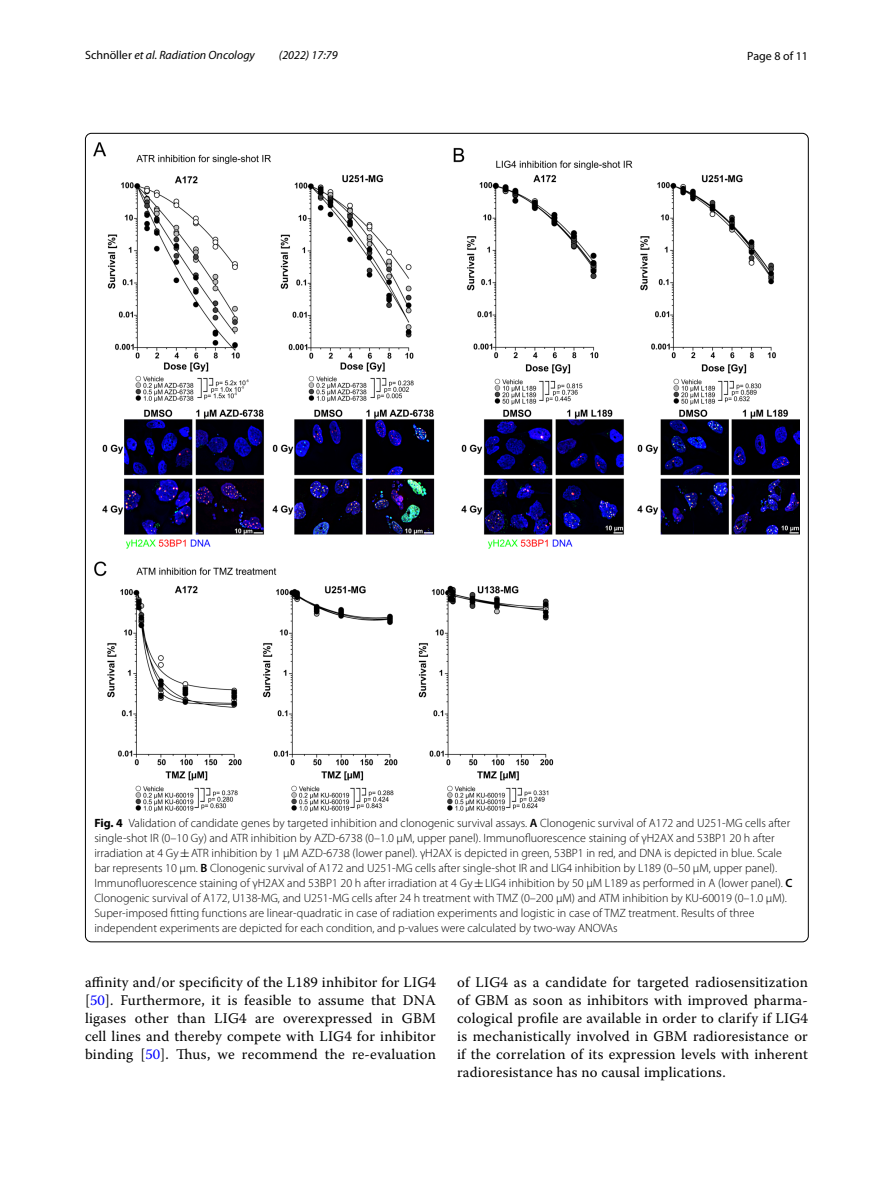
<style>
.page{position:relative;width:893px;height:1187px;background:#fff}
.page>*{position:absolute;margin:0;border:0;box-sizing:border-box;transform-origin:0 0}
.t1{font:14.7px/18px "Warnock Pro";letter-spacing:.015em;color:#000;text-align:justify}
.t2{font:300 12px/15px "Myriad Pro";color:#000}
.t3{font:italic 12px "Myriad Pro";color:#000}
.t4{font:12px "Myriad Pro";color:#000}
.s1{font-style:normal}
.s2{font-weight:700}
.s3{font-weight:600}
.s4{font-family:"MTSY";font-weight:400}
.s5{color:#00f}
</style>
<div class="page">
<img style="left:94px;top:142px;width:706px;height:669px">
<p class="t3" style="left:85px;top:48px;width:171px"><span class="s1">Schnöller</span> et al. Radiation Oncology</p>
<p class="t3" style="left:279px;top:48px;width:60px">(2022) 17:79</p>
<p class="t4" style="left:747px;top:48px;width:62px">Page 8 of 11</p>
<p class="t2" style="left:94px;top:815px;width:700px"><span class="s2">Fig. 4</span> Validation of candidate genes by targeted inhibition and clonogenic survival assays. <span class="s3">A</span> Clonogenic survival of A172 and U251-MG cells after single-shot IR (0–10 Gy) and ATR inhibition by AZD-6738 (0–1.0 μM, upper panel). Immunofluorescence staining of γH2AX and 53BP1 20 h after irradiation at 4 Gy<span class="s4">±</span>ATR inhibition by 1 µM AZD-6738 (lower panel). γH2AX is depicted in green, 53BP1 in red, and DNA is depicted in blue. Scale bar represents 10 µm. <span class="s3">B</span> Clonogenic survival of A172 and U251-MG cells after single-shot IR and LIG4 inhibition by L189 (0–50 μM, upper panel).<br>Immunofluorescence staining of γH2AX and 53BP1 20 h after irradiation at 4 Gy<span class="s4">±</span>LIG4 inhibition by 50 µM L189 as performed in A (lower panel). <span class="s3">C </span>Clonogenic survival of A172, U138-MG, and U251-MG cells after 24 h treatment with TMZ (0–200 μM) and ATM inhibition by KU-60019 (0–1.0 μM).<br>Super-imposed fitting functions are linear-quadratic in case of radiation experiments and logistic in case of TMZ treatment. Results of three independent experiments are depicted for each condition, and p-values were calculated by two-way ANOVAs</p>
<p class="t1" style="left:85px;top:972px;width:352px">affinity and/or specificity of the L189 inhibitor for LIG4 [<span class="s5">50</span>]. Furthermore, it is feasible to assume that DNA ligases other than LIG4 are overexpressed in GBM cell lines and thereby compete with LIG4 for inhibitor binding [<span class="s5">50</span>]. Thus, we recommend the re-evaluation</p>
<p class="t1" style="left:457px;top:972px;width:352px">of LIG4 as a candidate for targeted radiosensitization of GBM as soon as inhibitors with improved pharma&shy;cological profile are available in order to clarify if LIG4 is mechanistically involved in GBM radioresistance or if the correlation of its expression levels with inherent radioresistance has no causal implications.</p>
</div>
